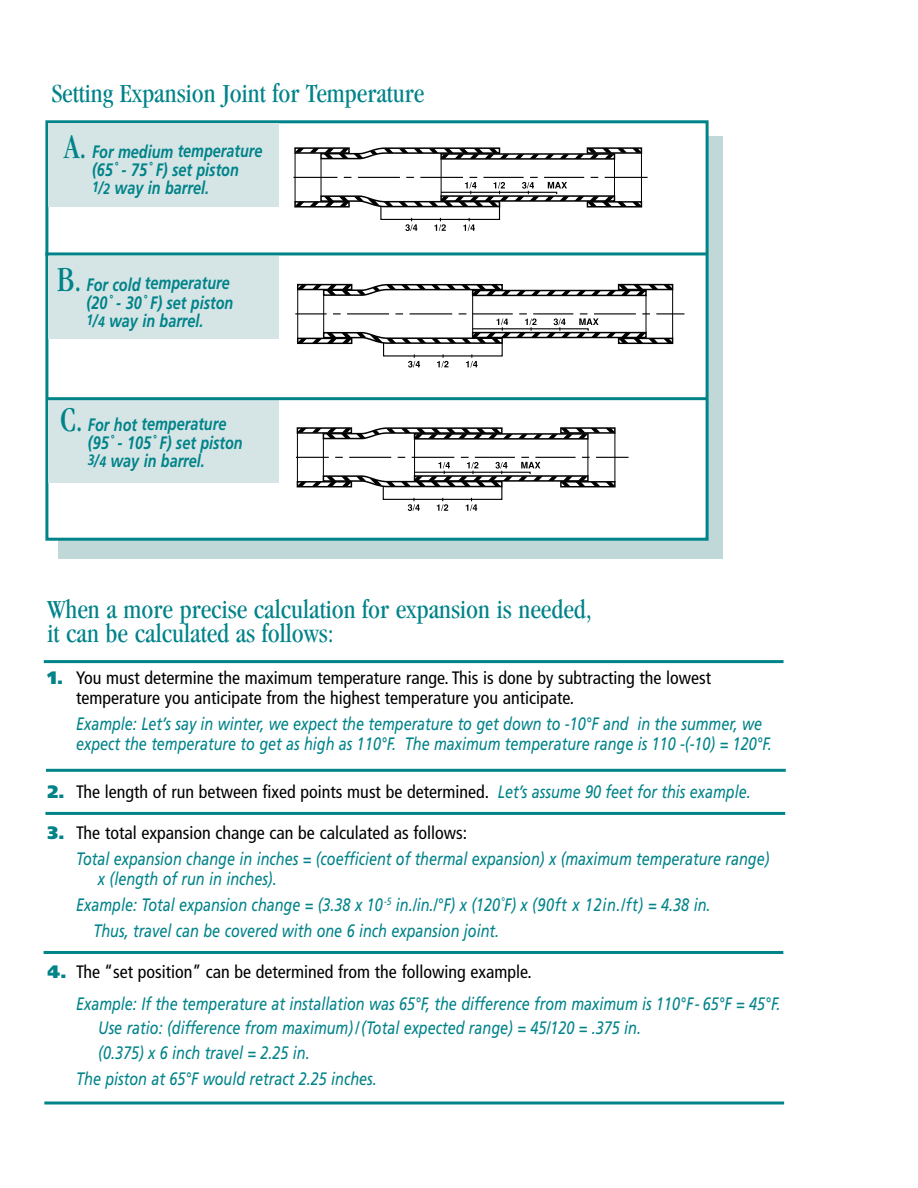
<style>
.page{position:relative;width:918px;height:1188px;background:#fff}
.page>*{position:absolute;margin:0;border:0;box-sizing:border-box;transform-origin:0 0}
.t1{font:condensed 27px/24px "Garamond";color:#008389}
.t2{font:italic 18px/20.2px "Frutiger";color:#008389;scale:.8 1}
.t3{font:condensed 18px/20.2px "Frutiger";color:#000}
.t4{font:italic 700 18px/18.8px "Frutiger";color:#008389;scale:.8 1}
.s1{font-family:"Garamond";font-weight:400;font-style:normal;font-stretch:condensed;font-size:36px}
.s2{font-size:15px}
.s3{font-weight:900;font-stretch:normal;color:#008389}
.s4{font-style:italic;font-stretch:normal;color:#008389}
.s5{font-weight:900;font-style:normal}
.s6{font-style:normal;font-stretch:condensed;color:#000}
</style>
<div class="page">
<div style="left:58px;top:136px;width:665px;height:423px;background:#c0d8d8"></div>
<div style="left:47px;top:122px;width:660px;height:417px;background:#fff"></div>
<div style="left:45px;top:120px;width:664px;height:421px;border:3px solid #008389"></div>
<div style="left:297px;top:284px;width:55px;height:6px;border:2px solid #000"></div>
<div style="left:297px;top:338px;width:55px;height:6px;border:2px solid #000"></div>
<svg style="left:298px;top:283px;width:375px;height:14px"></svg>
<div style="left:618px;top:284px;width:55px;height:6px;border:2px solid #000"></div>
<hr style="left:297px;top:290px;width:1px;height:49px;background:#000">
<hr style="left:323px;top:295px;width:1px;height:38px;background:#000">
<hr style="left:646px;top:295px;width:1px;height:38px;background:#000">
<hr style="left:672px;top:290px;width:1px;height:49px;background:#000">
<svg style="left:408px;top:354px;width:12px;height:14px"></svg>
<svg style="left:437px;top:354px;width:12px;height:13px"></svg>
<svg style="left:466px;top:354px;width:12px;height:13px"></svg>
<hr style="left:472px;top:295px;width:1px;height:38px;background:#000">
<hr style="left:295px;top:313px;width:32px;height:1px;background:#000">
<svg style="left:298px;top:313px;width:386px;height:32px"></svg>
<hr style="left:594px;top:313px;width:42px;height:1px;background:#000">
<svg style="left:297px;top:427px;width:318px;height:13px"></svg>
<div style="left:560px;top:427px;width:56px;height:7px;border:2px solid #000"></div>
<hr style="left:297px;top:433px;width:1px;height:49px;background:#000">
<hr style="left:323px;top:439px;width:1px;height:37px;background:#000">
<hr style="left:414px;top:439px;width:1px;height:37px;background:#000">
<hr style="left:588px;top:439px;width:1px;height:37px;background:#000">
<hr style="left:615px;top:433px;width:1px;height:49px;background:#000">
<div style="left:383px;top:486px;width:119px;height:14px;border:1px solid #000"></div>
<svg style="left:408px;top:498px;width:12px;height:13px"></svg>
<svg style="left:437px;top:498px;width:11px;height:13px"></svg>
<svg style="left:466px;top:498px;width:11px;height:13px"></svg>
<hr style="left:296px;top:457px;width:33px;height:1px;background:#000">
<hr style="left:596px;top:457px;width:33px;height:1px;background:#000">
<svg style="left:297px;top:457px;width:318px;height:31px"></svg>
<hr style="left:535px;top:457px;width:41px;height:1px;background:#000">
<hr style="left:44px;top:660px;width:740px;height:3px;background:#008389">
<hr style="left:46px;top:769px;width:740px;height:3px;background:#008389">
<hr style="left:45px;top:812px;width:740px;height:3px;background:#008389">
<hr style="left:44px;top:951px;width:739px;height:3px;background:#008389">
<hr style="left:44px;top:1101px;width:740px;height:3px;background:#008389">
<div style="left:49px;top:124px;width:230px;height:83px;background:#d5e5e6"></div>
<div style="left:49px;top:256px;width:230px;height:83px;background:#d5e5e6"></div>
<svg style="left:295px;top:147px;width:344px;height:13px"></svg>
<div style="left:587px;top:147px;width:55px;height:7px;border:2px solid #000"></div>
<div style="left:587px;top:201px;width:55px;height:7px;border:2px solid #000"></div>
<hr style="left:295px;top:153px;width:1px;height:49px;background:#000">
<hr style="left:321px;top:159px;width:1px;height:37px;background:#000">
<hr style="left:441px;top:159px;width:1px;height:37px;background:#000">
<hr style="left:614px;top:159px;width:1px;height:37px;background:#000">
<hr style="left:641px;top:153px;width:1px;height:49px;background:#000">
<div style="left:380px;top:206px;width:120px;height:14px;border:1px solid #000"></div>
<svg style="left:405px;top:218px;width:12px;height:13px"></svg>
<svg style="left:434px;top:218px;width:12px;height:13px"></svg>
<svg style="left:463px;top:218px;width:12px;height:13px"></svg>
<hr style="left:293px;top:177px;width:44px;height:1px;background:#000">
<hr style="left:605px;top:177px;width:43px;height:1px;background:#000">
<svg style="left:295px;top:177px;width:346px;height:31px"></svg>
<hr style="left:544px;top:177px;width:40px;height:1px;background:#000">
<hr style="left:45px;top:252px;width:661px;height:3px;background:#008389">
<div style="left:49px;top:400px;width:230px;height:83px;background:#d5e5e6"></div>
<hr style="left:46px;top:397px;width:661px;height:3px;background:#008389">
<h1 class="t1" style="left:52px;top:83px;width:374px">Setting Expansion Joint for Temperature</h1>
<p class="t4" style="left:92px;top:143px;width:215px;text-indent:-28px"><span class="s1">A.</span> For medium temperature (65˚ - 75˚ F) set piston<br><span class="s2">1</span>/<span class="s2">2</span> way in barrel.</p>
<p class="t4" style="left:87px;top:275px;width:185px;text-indent:-29px"><span class="s1">B.</span> For cold temperature (20˚ - 30˚ F) set piston<br><span class="s2">1</span>/<span class="s2">4</span> way in barrel.</p>
<p class="t4" style="left:88px;top:416px;width:195px;text-indent:-28px"><span class="s1">C.</span> For hot temperature (95˚ - 105˚ F) set piston<br><span class="s2">3</span>/<span class="s2">4</span> way in barrel.</p>
<h1 class="t1" style="left:47px;top:600px;width:546px">When a more precise calculation for expansion is needed, it can be calculated as follows:</h1>
<p class="t3" style="left:76px;top:669px;width:636px;text-indent:-29px"><span class="s3">1.</span> You must determine the maximum temperature range. This is done by subtracting the lowest temperature you anticipate from the highest temperature you anticipate.</p>
<p class="t2" style="left:76px;top:715px;width:871px">Example: Let’s say in winter, we expect the temperature to get down to -10°F and in the summer, we expect the temperature to get as high as 110°F. The maximum temperature range is 110 -(-10) = 120°F.</p>
<p class="t3" style="left:47px;top:783px;width:705px"><span class="s3">2.</span> The length of run between fixed points must be determined. <span class="s4">Let’s assume 90 feet for this example.</span></p>
<p class="t2" style="left:76px;top:822px;width:868px;line-height:25.7px;text-indent:-29px"><span class="s5">3.</span> <span class="s6">The total expansion change can be calculated as follows:<br></span>Total expansion change in inches = (coefficient of thermal expansion) x (maximum temperature range)</p>
<p class="t2" style="left:98px;top:870px;width:225px">x (length of run in inches).</p>
<p class="t2" style="left:76px;top:896px;width:794px">Example: Total expansion change = (3.38 x 10 <sup>-5</sup> in./in./°F) x (120˚F) x (90ft x 12in./ft) = 4.38 in.</p>
<p class="t2" style="left:93px;top:922px;width:508px">Thus, travel can be covered with one 6 inch expansion joint.</p>
<p class="t2" style="left:76px;top:958px;width:882px;line-height:31px;text-indent:-29px"><span class="s5">4.</span> <span class="s6">The “set position” can be determined from the following example.<br></span>Example: If the temperature at installation was 65°F, the difference from maximum is 110°F- 65°F = 45°F.</p>
<p class="t2" style="left:98px;top:1019px;width:680px">Use ratio: (difference from maximum) /(Total expected range) = 45/120 = .375 in.</p>
<p class="t2" style="left:98px;top:1045px;width:266px">(0.375) x 6 inch travel = 2.25 in.</p>
<p class="t2" style="left:76px;top:1070px;width:377px">The piston at 65°F would retract 2.25 inches.</p>
</div>
